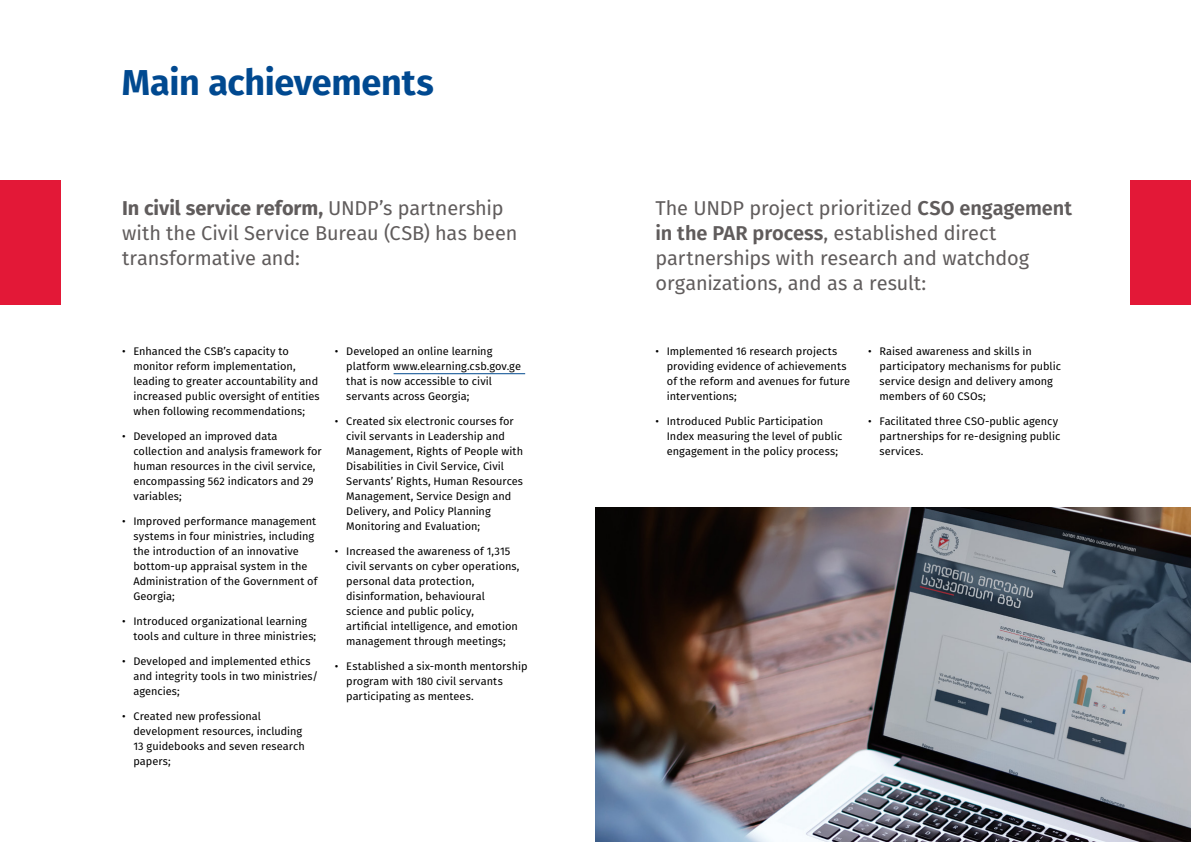
<style>
.page{position:relative;width:1191px;height:842px;background:#fff}
.page>*{position:absolute;margin:0;border:0;box-sizing:border-box;transform-origin:0 0}
.t1{font:700 36px "Fira GO";letter-spacing:-.01em;color:#004990}
.t2{font:20px/25px "Fira GO";letter-spacing:-.005em;color:#605c5c}
.t3{font:11px/15px "Fira GO";color:#000}
.s1{font-weight:700}
.s2{font-weight:600}
</style>
<div class="page">
<img style="left:595px;top:508px;width:596px;height:334px">
<div style="left:0;top:180px;width:60px;height:125px;background:#e31837"></div>
<div style="left:1131px;top:180px;width:60px;height:125px;background:#e31837"></div>
<hr style="left:393px;top:373px;width:132px;height:1px;background:#004990">
<h1 class="t1" style="left:122px;top:62px;width:313px">Main achievements</h1>
<h2 class="t2" style="left:122px;top:196px;width:397px"><span class="s1">In civil service reform,</span> UNDP’s partnership with the Civil Service Bureau (CSB) has been transformative and:</h2>
<p class="t3" style="left:133px;top:344px;width:188px;text-indent:-11px">• Enhanced the CSB’s capacity to monitor reform implementation, leading to greater accountability and increased public oversight of entities when following recommendations;</p>
<p class="t3" style="left:133px;top:429px;width:190px;text-indent:-11px">• Developed an improved data collection and analysis framework for human resources in the civil service, encompassing 562 indicators and 29 variables;</p>
<p class="t3" style="left:133px;top:514px;width:185px;text-indent:-11px">• Improved performance management systems in four ministries, including the introduction of an innovative bottom-up appraisal system in the<br>Administration of the Government of<br>Georgia;</p>
<p class="t3" style="left:133px;top:614px;width:184px;text-indent:-11px">• Introduced organizational learning tools and culture in three ministries;</p>
<p class="t3" style="left:133px;top:654px;width:186px;text-indent:-11px">• Developed and implemented ethics and integrity tools in two ministries/ agencies;</p>
<p class="t3" style="left:133px;top:709px;width:173px;text-indent:-11px">• Created new professional development resources, including<br>13 guidebooks and seven research papers;</p>
<p class="t3" style="left:346px;top:344px;width:176px;text-indent:-11px">• Developed an online learning platform www.elearning.csb.gov.ge that is now accessible to civil servants across Georgia;</p>
<p class="t3" style="left:346px;top:414px;width:178px;text-indent:-11px">• Created six electronic courses for civil servants in Leadership and Management, Rights of People with Disabilities in Civil Service, Civil Servants’ Rights, Human Resources Management, Service Design and Delivery, and Policy Planning Monitoring and Evaluation;</p>
<p class="t3" style="left:346px;top:544px;width:175px;text-indent:-11px">• Increased the awareness of 1,315 civil servants on cyber operations, personal data protection, disinformation, behavioural science and public policy,<br>artificial intelligence, and emotion management through meetings;</p>
<p class="t3" style="left:346px;top:659px;width:183px;text-indent:-11px">• Established a six-month mentorship program with 180 civil servants participating as mentees.</p>
<h2 class="t2" style="left:655px;top:196px;width:418px">The UNDP project prioritized <span class="s2">CSO engagement in the PAR process</span>, established direct partnerships with research and watchdog organizations, and as a result:</h2>
<p class="t3" style="left:667px;top:344px;width:185px;text-indent:-11px">• Implemented 16 research projects providing evidence of achievements of the reform and avenues for future interventions;</p>
<p class="t3" style="left:667px;top:414px;width:177px;text-indent:-11px">• Introduced Public Participation<br>Index measuring the level of public engagement in the policy process;</p>
<p class="t3" style="left:879px;top:344px;width:183px;text-indent:-11px">• Raised awareness and skills in participatory mechanisms for public service design and delivery among members of 60 CSOs;</p>
<p class="t3" style="left:879px;top:414px;width:182px;text-indent:-11px">• Facilitated three CSO-public agency partnerships for re-designing public services.</p>
</div>
